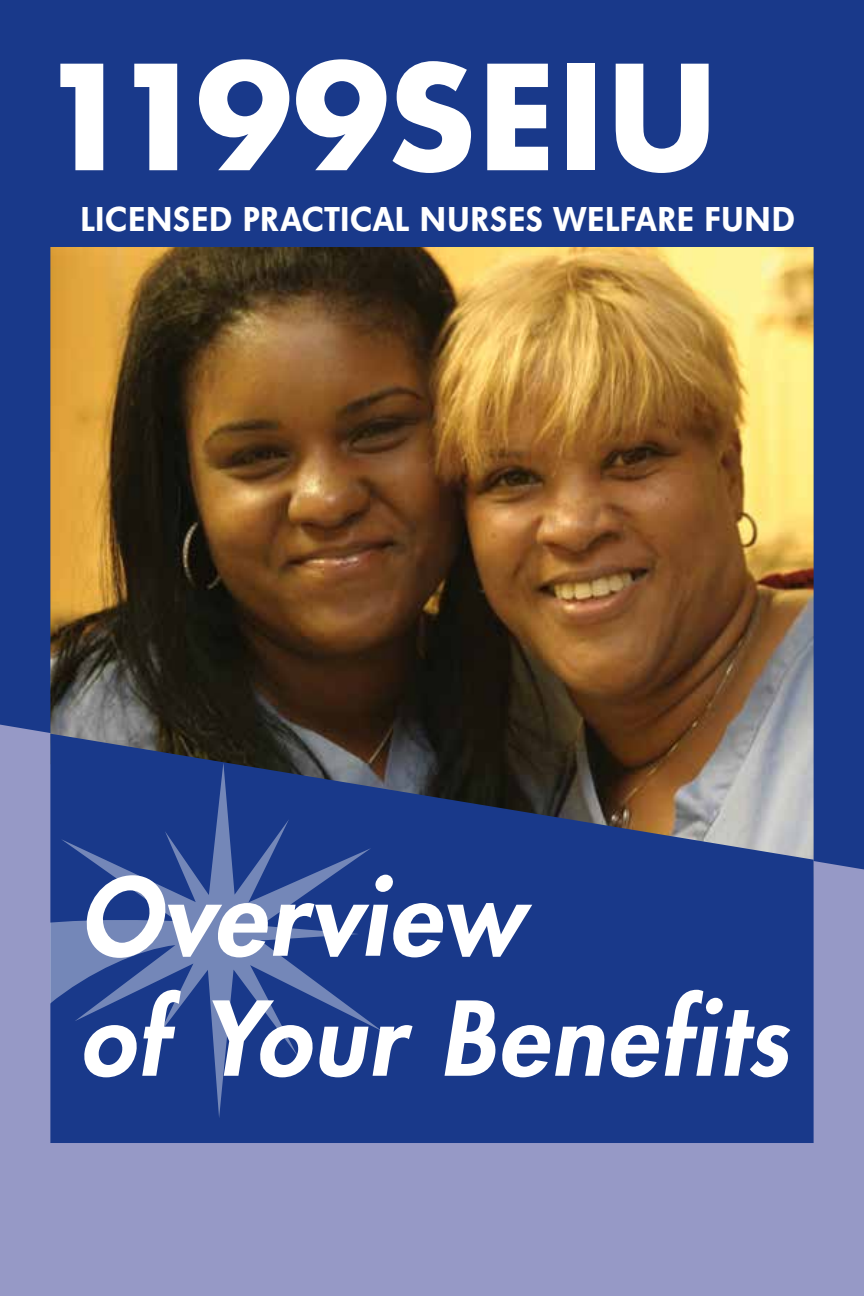
<style>
.page{position:relative;width:864px;height:1296px;background:#19398a}
.page>*{position:absolute;margin:0;border:0;box-sizing:border-box;transform-origin:0 0}
.t1{font:160px "Futura Bld";letter-spacing:-.01em;color:#fff}
.t2{font:italic 800 104px "Futura";letter-spacing:.01em;color:#fff}
.t3{font:italic 800 100px "Futura";letter-spacing:.02em;color:#fff}
.t4{font:36px "Futura Hvy";letter-spacing:.005em;color:#fff}
</style>
<div class="page">
<div style="left:0;top:725px;width:864px;height:571px;background:#9699c6"></div>
<img style="left:50px;top:247px;width:764px;height:487px">
<svg style="left:50px;top:734px;width:764px;height:409px"></svg>
<svg style="left:50px;top:763px;width:332px;height:380px"></svg>
<h1 class="t1" style="left:38px;top:10px;width:683px">1199SEIU</h1>
<p class="t4" style="left:80px;top:195px;width:717px">LICENSED PRACTICAL NURSES WELFARE FUND</p>
<h2 class="t2" style="left:79px;top:848px;width:445px">Overview</h2>
<h3 class="t3" style="left:79px;top:972px;width:710px">of Your Benefits</h3>
</div>
